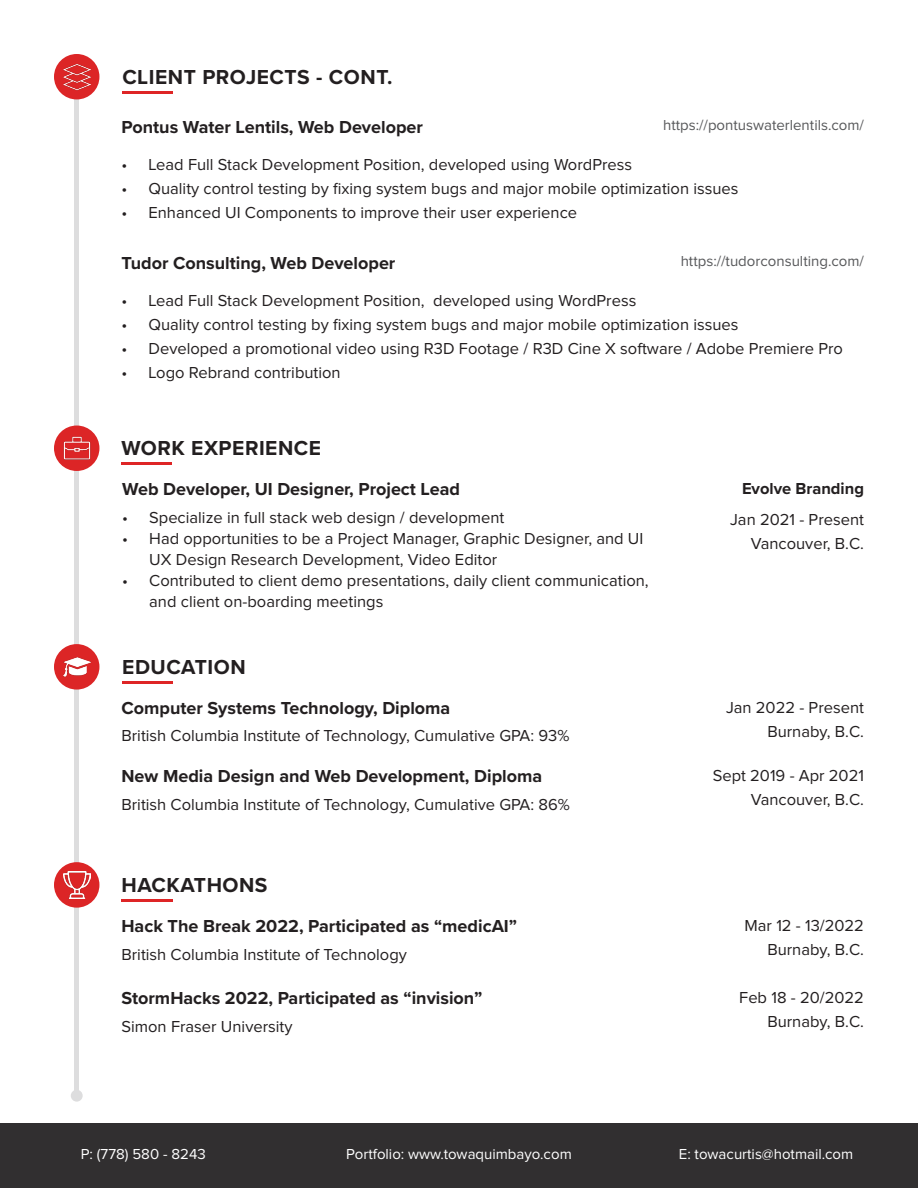
<style>
.page{position:relative;width:918px;height:1188px;background:#fff}
.page>*{position:absolute;margin:0;border:0;box-sizing:border-box;transform-origin:0 0}
.t1{font:700 21px "Proxima Nova";letter-spacing:.025em;color:#231f20}
.t2{font:700 18px "Proxima Nova";color:#231f20}
.t3{font:16.5px/21px "Proxima Nova";color:#231f20}
.t4{font:700 16.5px "Proxima Nova";color:#231f20}
.t5{font:15px "Proxima Nova";color:#fff}
.t6{font:15px "Proxima Nova";color:#57585a}
</style>
<div class="page">
<div style="left:74px;top:77px;width:5px;height:1019px;background:#ddddde"></div>
<div style="left:71px;top:1090px;width:12px;height:12px;background:#ddddde;border-radius:50%"></div>
<div style="left:0;top:1123px;width:918px;height:65px;background:#312f30"></div>
<div style="left:54px;top:862px;width:45px;height:46px;background:#dc2526;border-radius:50%"></div>
<img style="left:63px;top:872px;width:27px;height:26px">
<hr style="left:122px;top:899px;width:51px;height:3px;background:#de2526">
<div style="left:54px;top:426px;width:45px;height:45px;background:#dc2526;border-radius:50%"></div>
<img style="left:63px;top:436px;width:27px;height:24px">
<hr style="left:122px;top:462px;width:50px;height:3px;background:#de2526">
<div style="left:54px;top:644px;width:45px;height:46px;background:#dc2526;border-radius:50%"></div>
<img style="left:63px;top:657px;width:27px;height:20px">
<hr style="left:122px;top:681px;width:51px;height:3px;background:#de2526">
<hr style="left:122px;top:91px;width:50px;height:2px;background:#de2526">
<div style="left:54px;top:54px;width:45px;height:45px;background:#dc2526;border-radius:50%"></div>
<img style="left:63px;top:64px;width:27px;height:26px">
<p class="t1" style="left:122px;top:61px;width:272px">CLIENT PROJECTS - CONT.</p>
<p class="t2" style="left:122px;top:113px;width:303px">Pontus Water Lentils, Web Developer</p>
<p class="t3" style="left:122px;top:155px;width:512px">• Lead Full Stack Development Position, developed using WordPress</p>
<p class="t3" style="left:122px;top:179px;width:619px">• Quality control testing by fixing system bugs and major mobile optimization issues</p>
<p class="t3" style="left:122px;top:203px;width:457px">• Enhanced UI Components to improve their user experience</p>
<p class="t2" style="left:122px;top:249px;width:275px">Tudor Consulting, Web Developer</p>
<p class="t3" style="left:122px;top:291px;width:516px">• Lead Full Stack Development Position, developed using WordPress</p>
<p class="t3" style="left:122px;top:315px;width:619px">• Quality control testing by fixing system bugs and major mobile optimization issues</p>
<p class="t3" style="left:122px;top:339px;width:723px">• Developed a promotional video using R3D Footage / R3D Cine X software / Adobe Premiere Pro</p>
<p class="t3" style="left:122px;top:363px;width:221px">• Logo Rebrand contribution</p>
<p class="t6" style="left:663px;top:118px;width:202px">https://pontuswaterlentils.com/</p>
<p class="t6" style="left:681px;top:254px;width:185px">https://tudorconsulting.com/</p>
<p class="t1" style="left:122px;top:432px;width:201px">WORK EXPERIENCE</p>
<p class="t2" style="left:122px;top:476px;width:339px">Web Developer, UI Designer, Project Lead</p>
<p class="t3" style="left:122px;top:508px;width:384px">• Specialize in full stack web design / development</p>
<p class="t3" style="left:149px;top:529px;width:496px;text-indent:-27px">• Had opportunities to be a Project Manager, Graphic Designer, and UI<br>UX Design Research Development, Video Editor</p>
<p class="t3" style="left:149px;top:571px;width:501px;text-indent:-27px">• Contributed to client demo presentations, daily client communication, and client on-boarding meetings</p>
<p class="t1" style="left:122px;top:651px;width:125px">EDUCATION</p>
<p class="t2" style="left:122px;top:694px;width:330px">Computer Systems Technology, Diploma</p>
<p class="t3" style="left:122px;top:726px;width:449px">British Columbia Institute of Technology, Cumulative GPA: 93%</p>
<p class="t2" style="left:122px;top:763px;width:422px">New Media Design and Web Development, Diploma</p>
<p class="t3" style="left:122px;top:795px;width:450px">British Columbia Institute of Technology, Cumulative GPA: 86%</p>
<p class="t1" style="left:122px;top:869px;width:148px">HACKATHONS</p>
<p class="t2" style="left:122px;top:912px;width:397px">Hack The Break 2022, Participated as “medicAI”</p>
<p class="t3" style="left:122px;top:944px;width:287px">British Columbia Institute of Technology</p>
<p class="t2" style="left:122px;top:985px;width:362px">StormHacks 2022, Participated as “invision”</p>
<p class="t3" style="left:122px;top:1016px;width:172px">Simon Fraser University</p>
<p class="t4" style="left:742px;top:476px;width:123px">Evolve Branding</p>
<p class="t3" style="left:730px;top:509px;width:135px">Jan 2021 - Present</p>
<p class="t3" style="left:751px;top:533px;width:115px">Vancouver, B.C.</p>
<p class="t3" style="left:726px;top:697px;width:139px">Jan 2022 - Present</p>
<p class="t3" style="left:767px;top:721px;width:98px">Burnaby, B.C.</p>
<p class="t3" style="left:713px;top:766px;width:153px">Sept 2019 - Apr 2021</p>
<p class="t3" style="left:751px;top:790px;width:115px">Vancouver, B.C.</p>
<p class="t3" style="left:745px;top:915px;width:121px">Mar 12 - 13/2022</p>
<p class="t3" style="left:767px;top:939px;width:98px">Burnaby, B.C.</p>
<p class="t3" style="left:739px;top:988px;width:126px">Feb 18 - 20/2022</p>
<p class="t3" style="left:767px;top:1012px;width:98px">Burnaby, B.C.</p>
<p class="t5" style="left:81px;top:1147px;width:126px">P: (778) 580 - 8243</p>
<p class="t5" style="left:346px;top:1147px;width:227px">Portfolio: www.towaquimbayo.com</p>
<p class="t5" style="left:679px;top:1147px;width:176px">E: towacurtis@hotmail.com</p>
</div>
